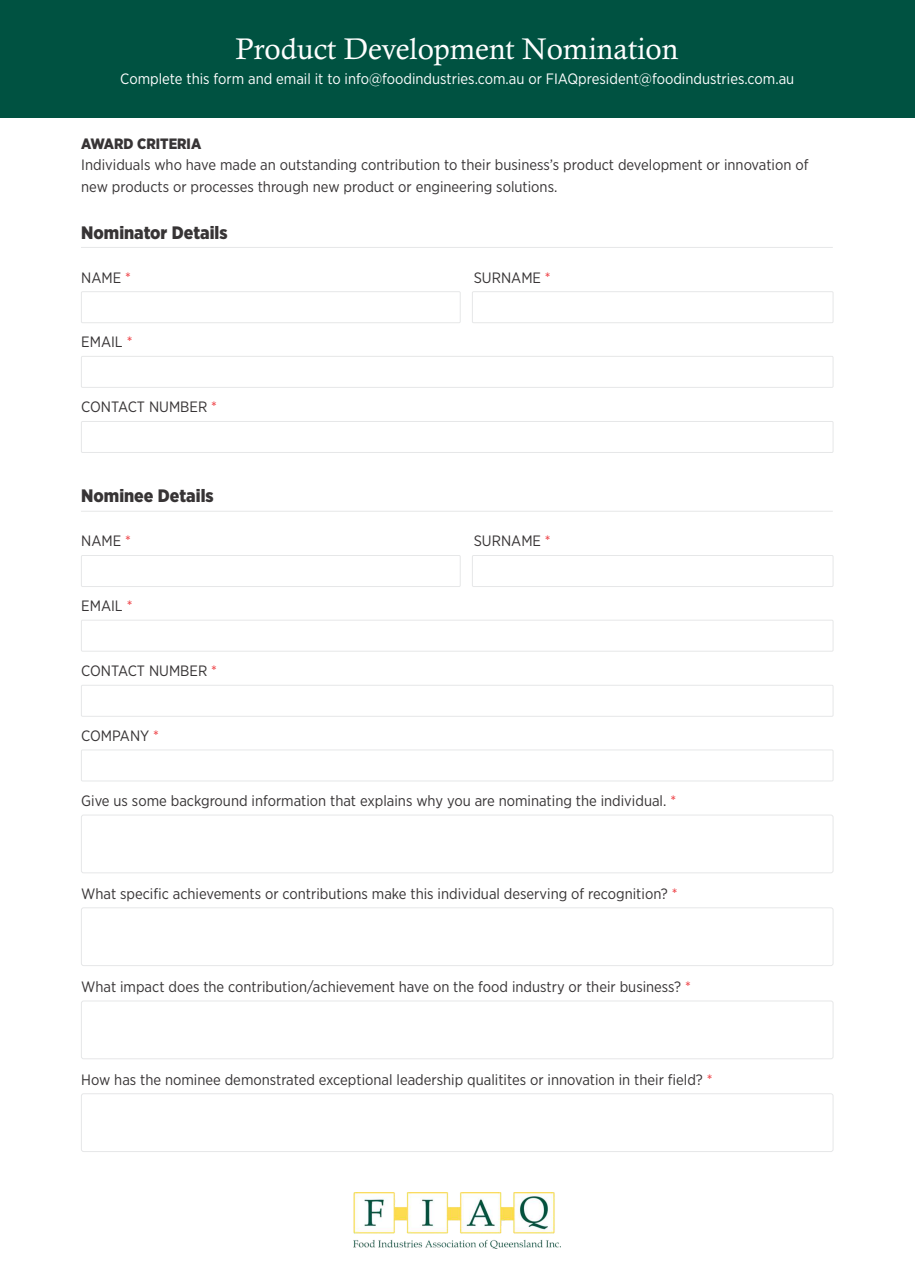
<style>
.page{position:relative;width:915px;height:1285px;background:#fff}
.page>*{position:absolute;margin:0;border:0;box-sizing:border-box;transform-origin:0 0}
.t1{font:30px "Calisto";color:#fefefe}
.t2{font:900 18px "Gotham Narrow";color:#373435}
.t3{font:15px/21.6px "Gotham Narrow";color:#373435}
.t4{font:15px "Gotham Narrow";color:#fefefe}
.t5{font:900 15px "Gotham Narrow";color:#373435}
.s1{color:#ed3237}
</style>
<div class="page">
<div style="left:0;top:0;width:914px;height:117px;background:#005241"></div>
<hr style="left:81px;top:247px;width:751px;height:1px;background:#e6e7e8">
<hr style="left:81px;top:510px;width:751px;height:1px;background:#e6e7e8">
<div style="left:81px;top:291px;width:379px;height:32px;border:1px solid #e6e7e8"></div>
<div style="left:472px;top:291px;width:361px;height:32px;border:1px solid #e6e7e8"></div>
<div style="left:81px;top:356px;width:752px;height:32px;border:1px solid #e6e7e8"></div>
<div style="left:81px;top:421px;width:752px;height:32px;border:1px solid #e6e7e8"></div>
<div style="left:81px;top:555px;width:379px;height:32px;border:1px solid #e6e7e8"></div>
<div style="left:472px;top:555px;width:361px;height:32px;border:1px solid #e6e7e8"></div>
<div style="left:81px;top:619px;width:752px;height:32px;border:1px solid #e6e7e8"></div>
<div style="left:81px;top:684px;width:752px;height:32px;border:1px solid #e6e7e8"></div>
<div style="left:81px;top:749px;width:752px;height:32px;border:1px solid #e6e7e8"></div>
<img style="left:354px;top:1192px;width:206px;height:56px">
<div style="left:81px;top:814px;width:752px;height:59px;border:1px solid #e6e7e8;border-radius:2px"></div>
<div style="left:81px;top:907px;width:752px;height:58px;border:1px solid #e6e7e8;border-radius:2px"></div>
<div style="left:81px;top:1000px;width:752px;height:58px;border:1px solid #e6e7e8;border-radius:2px"></div>
<div style="left:81px;top:1093px;width:752px;height:58px;border:1px solid #e6e7e8;border-radius:2px"></div>
<h1 class="t1" style="left:235px;top:38px;width:444px">Product Development Nomination</h1>
<p class="t4" style="left:120px;top:72px;width:675px">Complete this form and email it to info@foodindustries.com.au or FIAQpresident@foodindustries.com.au</p>
<p class="t5" style="left:81px;top:136px;width:121px">AWARD CRITERIA</p>
<p class="t3" style="left:81px;top:155px;width:728px">Individuals who have made an outstanding contribution to their business’s product development or innovation of new products or processes through new product or engineering solutions.</p>
<p class="t2" style="left:81px;top:224px;width:148px">Nominator Details</p>
<p class="t3" style="left:81px;top:267px;width:51px">NAME <span class="s1">*</span></p>
<p class="t3" style="left:473px;top:267px;width:79px">SURNAME <span class="s1">*</span></p>
<p class="t3" style="left:81px;top:332px;width:53px">EMAIL <span class="s1">*</span></p>
<p class="t3" style="left:81px;top:397px;width:137px">CONTACT NUMBER <span class="s1">*</span></p>
<p class="t2" style="left:81px;top:487px;width:134px">Nominee Details</p>
<p class="t3" style="left:81px;top:531px;width:51px">NAME <span class="s1">*</span></p>
<p class="t3" style="left:473px;top:531px;width:79px">SURNAME <span class="s1">*</span></p>
<p class="t3" style="left:81px;top:595px;width:53px">EMAIL <span class="s1">*</span></p>
<p class="t3" style="left:81px;top:660px;width:137px">CONTACT NUMBER <span class="s1">*</span></p>
<p class="t3" style="left:81px;top:725px;width:79px">COMPANY <span class="s1">*</span></p>
<p class="t3" style="left:81px;top:790px;width:596px">Give us some background information that explains why you are nominating the individual. <span class="s1">*</span></p>
<p class="t3" style="left:81px;top:883px;width:597px">What specific achievements or contributions make this individual deserving of recognition? <span class="s1">*</span></p>
<p class="t3" style="left:81px;top:976px;width:611px">What impact does the contribution/achievement have on the food industry or their business? <span class="s1">*</span></p>
<p class="t3" style="left:81px;top:1068px;width:632px">How has the nominee demonstrated exceptional leadership qualitites or innovation in their field? <span class="s1">*</span></p>
</div>
